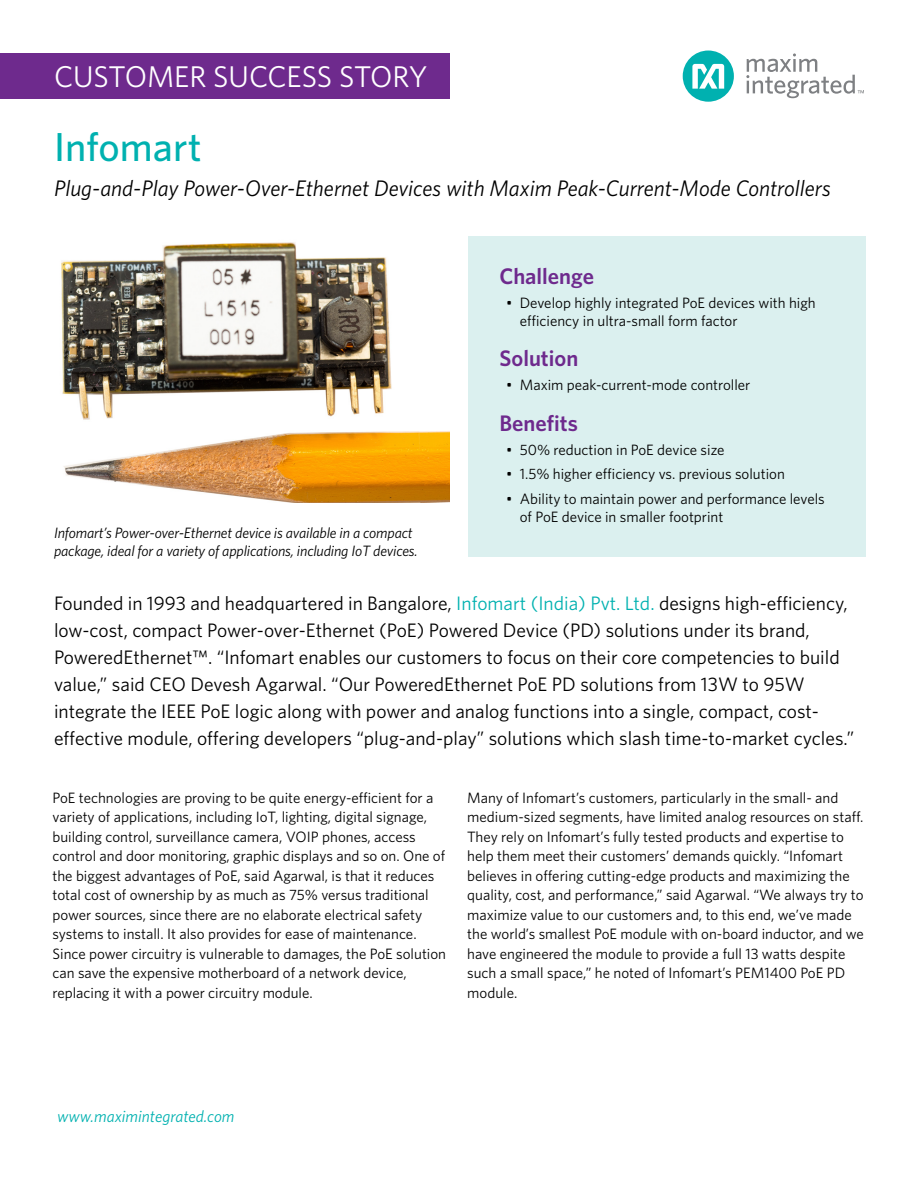
<style>
.page{position:relative;width:918px;height:1188px;background:#fff}
.page>*{position:absolute;margin:0;border:0;box-sizing:border-box;transform-origin:0 0}
.t1{font:500 40.5px "Whitney";color:#00b1b0}
.t2{font:30px "Whitney";color:#fff}
.t3{font:italic 22.5px "Whitney";color:#000}
.t4{font:600 22.5px "Whitney";color:#6e2a8d}
.t5{font:19.5px/27px "Whitney";color:#000}
.t6{font:italic 16.5px "Whitney";color:#00b1b0}
.t7{font:15px/19.5px "Whitney";color:#000}
.t8{font:italic 15px/18px "Whitney";letter-spacing:-.01em;color:#000}
.s1{color:#00b1b0}
</style>
<div class="page">
<div style="left:0;top:53px;width:450px;height:45px;background:#6e2a8d"></div>
<div style="left:683px;top:51px;width:51px;height:51px;background:#00b1b0;border-radius:50%"></div>
<svg style="left:692px;top:64px;width:32px;height:25px"></svg>
<svg style="left:746px;top:53px;width:118px;height:45px"></svg>
<img style="left:61px;top:242px;width:389px;height:261px">
<div style="left:468px;top:236px;width:397px;height:320px;background:#dbf0ef"></div>
<h2 class="t2" style="left:54px;top:56px;width:375px">CUSTOMER SUCCESS STORY</h2>
<h1 class="t1" style="left:54px;top:121px;width:149px">Infomart</h1>
<h3 class="t3" style="left:54px;top:173px;width:778px">Plug-and-Play Power-Over-Ethernet Devices with Maxim Peak-Current-Mode Controllers</h3>
<p class="t8" style="left:54px;top:523px;width:365px">Infomart’s Power-over-Ethernet device is available in a compact package, ideal for a variety of applications, including IoT devices.</p>
<h3 class="t4" style="left:500px;top:261px;width:96px">Challenge</h3>
<p class="t7" style="left:520px;top:293px;width:298px;line-height:18px;text-indent:-14px">• Develop highly integrated PoE devices with high efficiency in ultra-small form factor</p>
<h3 class="t4" style="left:500px;top:343px;width:80px">Solution</h3>
<p class="t7" style="left:506px;top:375px;width:246px">• Maxim peak-current-mode controller</p>
<h3 class="t4" style="left:500px;top:408px;width:80px">Benefits</h3>
<p class="t7" style="left:506px;top:439px;width:220px">• 50% reduction in PoE device size</p>
<p class="t7" style="left:506px;top:464px;width:280px">• 1.5% higher efficiency vs. previous solution</p>
<p class="t7" style="left:520px;top:490px;width:307px;line-height:18px;text-indent:-14px">• Ability to maintain power and performance levels of PoE device in smaller footprint</p>
<p class="t5" style="left:54px;top:589px;width:802px">Founded in 1993 and headquartered in Bangalore, <span class="s1">Infomart (India) Pvt. Ltd.</span> designs high-efficiency, low-cost, compact Power-over-Ethernet (PoE) Powered Device (PD) solutions under its brand, PoweredEthernet™. “Infomart enables our customers to focus on their core competencies to build value,” said CEO Devesh Agarwal. “Our PoweredEthernet PoE PD solutions from 13W to 95W integrate the IEEE PoE logic along with power and analog functions into a single, compact, cost&shy;effective module, offering developers “plug-and-play” solutions which slash time-to-market cycles.”</p>
<p class="t7" style="left:52px;top:787px;width:395px">PoE technologies are proving to be quite energy-efficient for a variety of applications, including IoT, lighting, digital signage, building control, surveillance camera, VOIP phones, access control and door monitoring, graphic displays and so on. One of the biggest advantages of PoE, said Agarwal, is that it reduces total cost of ownership by as much as 75% versus traditional power sources, since there are no elaborate electrical safety systems to install. It also provides for ease of maintenance.<br>Since power circuitry is vulnerable to damages, the PoE solution can save the expensive motherboard of a network device, replacing it with a power circuitry module.</p>
<p class="t7" style="left:467px;top:787px;width:398px">Many of Infomart’s customers, particularly in the small- and medium-sized segments, have limited analog resources on staff.<br>They rely on Infomart’s fully tested products and expertise to help them meet their customers’ demands quickly. “Infomart believes in offering cutting-edge products and maximizing the quality, cost, and performance,” said Agarwal. “We always try to maximize value to our customers and, to this end, we’ve made the world’s smallest PoE module with on-board inductor, and we have engineered the module to provide a full 13 watts despite such a small space,” he noted of Infomart’s PEM1400 PoE PD module.</p>
<p class="t6" style="left:57px;top:1105px;width:179px">www.maximintegrated.com</p>
</div>
